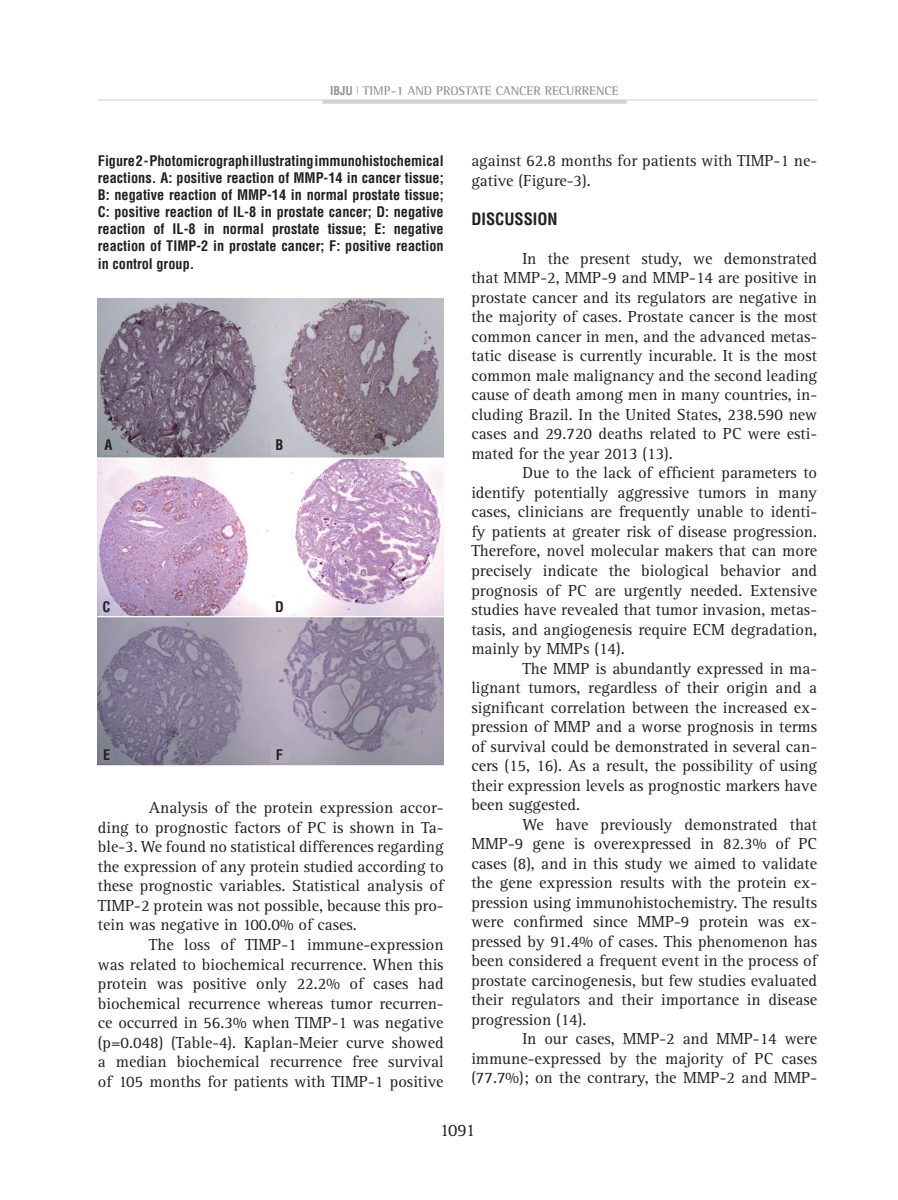
<style>
.page{position:relative;width:898px;height:1200px;background:#fff}
.page>*{position:absolute;margin:0;border:0;box-sizing:border-box;transform-origin:0 0}
.t1{font:18px "Rotis Serif";color:#231f20}
.t2{font:16.5px/19.5px "Rotis Serif";color:#231f20;text-align:justify}
.t3{font:700 condensed 16.5px "Helvetica";color:#231f20}
.t4{font:700 condensed 14.25px/17.1px "Helvetica";color:#231f20;text-align:justify}
.t5{font:700 12.75px "Rotis Semi Serif";color:#939598}
.s1{font-family:"Helvetica";font-stretch:condensed;font-size:12px}
</style>
<div class="page">
<hr style="left:98px;top:99px;width:718px;height:2px;background:#dcdddf">
<hr style="left:322px;top:100px;width:304px;height:4px;background:#d1d2d4">
<img style="left:98px;top:298px;width:346px;height:468px">
<div style="left:100px;top:434px;width:17px;height:20px;background:#949ca4"></div>
<div style="left:100px;top:598px;width:13px;height:16px;background:#c3bdda"></div>
<div style="left:100px;top:746px;width:13px;height:16px;background:#7f818f"></div>
<div style="left:271px;top:434px;width:17px;height:20px;background:#c1c1c9"></div>
<div style="left:271px;top:598px;width:17px;height:16px;background:#fff"></div>
<div style="left:271px;top:746px;width:17px;height:16px;background:#b0abba"></div>
<p class="t5" style="left:330px;top:83px;width:290px"><span class="s1">ibju</span> <sup>|</sup> TIMP-1 AND PROSTATE CANCER RECURRENCE</p>
<p class="t4" style="left:98px;top:152px;width:347px">Figure 2 - Photomicrograph illustrating immunohistochemical reactions. A: positive reaction of MMP-14 in cancer tissue; B: negative reaction of MMP-14 in normal prostate tissue; C: positive reaction of IL-8 in prostate cancer; D: negative reaction of IL-8 in normal prostate tissue; E: negative reaction of TIMP-2 in prostate cancer; F: positive reaction in control group.</p>
<p class="t4" style="left:104px;top:436px;width:9px">A</p>
<p class="t4" style="left:275px;top:436px;width:9px">B</p>
<p class="t4" style="left:103px;top:598px;width:9px">C</p>
<p class="t4" style="left:275px;top:598px;width:10px">D</p>
<p class="t4" style="left:103px;top:746px;width:9px">E</p>
<p class="t4" style="left:276px;top:746px;width:7px">F</p>
<p class="t2" style="left:98px;top:798px;width:347px;text-indent:51px">Analysis of the protein expression accor&shy;ding to prognostic factors of PC is shown in Ta&shy;ble-3. We found no statistical differences regarding the expression of any protein studied according to these prognostic variables. Statistical analysis of TIMP-2 protein was not possible, because this pro&shy;tein was negative in 100.0% of cases.</p>
<p class="t2" style="left:98px;top:935px;width:347px;text-indent:51px">The loss of TIMP-1 immune-expression was related to biochemical recurrence. When this protein was positive only 22.2% of cases had biochemical recurrence whereas tumor recurren&shy;ce occurred in 56.3% when TIMP-1 was negative (p=0.048) (Table-4). Kaplan-Meier curve showed a median biochemical recurrence free survival of 105 months for patients with TIMP-1 positive</p>
<p class="t2" style="left:471px;top:151px;width:347px">against 62.8 months for patients with TIMP-1 ne&shy;gative (Figure-3).</p>
<p class="t3" style="left:471px;top:208px;width:85px">DISCUSSION</p>
<p class="t2" style="left:471px;top:249px;width:347px;text-indent:51px">In the present study, we demonstrated that MMP-2, MMP-9 and MMP-14 are positive in prostate cancer and its regulators are negative in the majority of cases. Prostate cancer is the most common cancer in men, and the advanced metas&shy;tatic disease is currently incurable. It is the most common male malignancy and the second leading cause of death among men in many countries, in&shy;cluding Brazil. In the United States, 238.590 new cases and 29.720 deaths related to PC were esti&shy;mated for the year 2013 (13).</p>
<p class="t2" style="left:471px;top:463px;width:347px;text-indent:51px">Due to the lack of efficient parameters to identify potentially aggressive tumors in many cases, clinicians are frequently unable to identi&shy;fy patients at greater risk of disease progression.<br>Therefore, novel molecular makers that can more precisely indicate the biological behavior and prognosis of PC are urgently needed. Extensive studies have revealed that tumor invasion, metas&shy;tasis, and angiogenesis require ECM degradation, mainly by MMPs (14).</p>
<p class="t2" style="left:471px;top:658px;width:347px;text-indent:51px">The MMP is abundantly expressed in ma&shy;lignant tumors, regardless of their origin and a significant correlation between the increased ex&shy;pression of MMP and a worse prognosis in terms of survival could be demonstrated in several can&shy;cers (15, 16). As a result, the possibility of using their expression levels as prognostic markers have been suggested.</p>
<p class="t2" style="left:471px;top:814px;width:347px;text-indent:51px">We have previously demonstrated that MMP-9 gene is overexpressed in 82.3% of PC cases (8), and in this study we aimed to validate the gene expression results with the protein ex&shy;pression using immunohistochemistry. The results were confirmed since MMP-9 protein was ex&shy;pressed by 91.4% of cases. This phenomenon has been considered a frequent event in the process of prostate carcinogenesis, but few studies evaluated their regulators and their importance in disease progression (14).</p>
<p class="t2" style="left:471px;top:1029px;width:347px;text-indent:51px">In our cases, MMP-2 and MMP-14 were immune-expressed by the majority of PC cases (77.7%); on the contrary, the MMP-2 and MMP-</p>
<p class="t1" style="left:439px;top:1119px;width:37px">1091</p>
</div>
